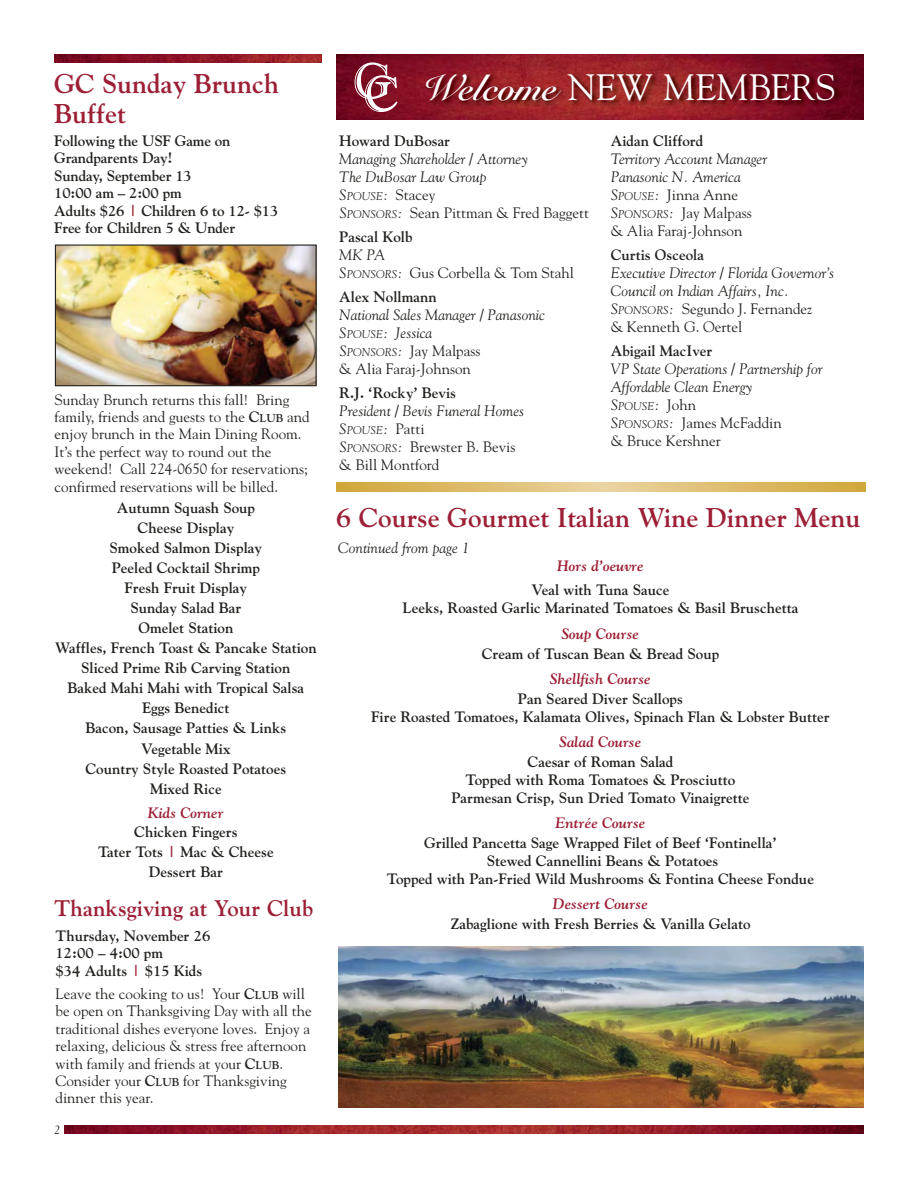
<style>
.page{position:relative;width:918px;height:1188px;background:#fff}
.page>*{position:absolute;margin:0;border:0;box-sizing:border-box;transform-origin:0 0}
.t1{font:36.6px "Goudy";color:#fff}
.t2{font:700 27px/30px "Goudy";color:#9d1f35}
.t3{font:700 22.5px "Goudy";color:#9d1f35}
.t4{font:700 15px/20.1px "Goudy";color:#20231e;text-align:center}
.t5{font:15px/17.4px "Goudy";color:#20231e}
.t6{font:italic 15px/18px "Goudy";color:#20231e}
.t7{font:italic 700 15px "Goudy";color:#9d1f35}
.t8{font:italic 12px "Goudy";color:#20231e}
.t9{font:italic 11.25px "Goudy";color:#20231e}
.s1{color:#9d1f35}
.s2{font-weight:700}
.s3{font-weight:700;font-size:11.25px}
.s4{font-family:"Goudy Handtooled BT";font-size:50.1px}
.s5{font-family:"Snell Roundhand Bold Script"}
.s6{font-size:11.25px}
.s7{font-style:normal}
.s8{font-style:italic}
.s9{font-style:italic;font-size:11.25px}
.s10{font-size:15px}
.s11{font-style:normal;font-size:15px}
</style>
<div class="page">
<img style="left:64px;top:1126px;width:800px;height:8px">
<img style="left:54px;top:54px;width:268px;height:8px">
<img style="left:336px;top:54px;width:528px;height:65px">
<img style="left:396px;top:63px;width:468px;height:57px">
<svg style="left:337px;top:482px;width:528px;height:9px;background:#debc6d"></svg>
<img style="left:57px;top:247px;width:258px;height:137px">
<div style="left:55px;top:245px;width:262px;height:141px;border:1px solid #20231e"></div>
<img style="left:339px;top:946px;width:525px;height:162px">
<h2 class="t2" style="left:54px;top:70px;width:227px">GC Sunday Brunch<br>Buffet</h2>
<p class="t4" style="left:54px;top:133px;width:226px;line-height:17.4px;text-align:left">Following the USF Game on<br>Grandparents Day!<br>Sunday, September 13<br>10:00 am – 2:00 pm<br>Adults $26 <span class="s1">|</span> Children 6 to 12- $13<br>Free for Children 5 &amp; Under</p>
<p class="t5" style="left:55px;top:392px;width:257px">Sunday Brunch returns this fall! Bring family, friends and guests to the <span class="s2">C</span><span class="s3">LUB</span> and enjoy brunch in the Main Dining Room.<br>It’s the perfect way to round out the weekend! Call 224-0650 for reservations; confirmed reservations will be billed.</p>
<p class="t4" style="left:55px;top:499px;width:263px">Autumn Squash Soup<br>Cheese Display<br>Smoked Salmon Display<br>Peeled Cocktail Shrimp<br>Fresh Fruit Display<br>Sunday Salad Bar<br>Omelet Station<br>Waffles, French Toast &amp; Pancake Station<br>Sliced Prime Rib Carving Station<br>Baked Mahi Mahi with Tropical Salsa<br>Eggs Benedict<br>Bacon, Sausage Patties &amp; Links<br>Vegetable Mix<br>Country Style Roasted Potatoes<br>Mixed Rice</p>
<p class="t7" style="left:148px;top:807px;width:77px">Kids Corner</p>
<p class="t4" style="left:98px;top:823px;width:177px">Chicken Fingers<br>Tater Tots <span class="s1">|</span> Mac &amp; Cheese<br>Dessert Bar</p>
<h3 class="t3" style="left:54px;top:899px;width:260px">Thanksgiving at Your Club</h3>
<p class="t4" style="left:56px;top:928px;width:156px;line-height:17.4px;text-align:left">Thursday, November 26<br>12:00 – 4:00 pm<br>$34 Adults <span class="s1">|</span> $15 Kids</p>
<p class="t5" style="left:56px;top:986px;width:258px">Leave the cooking to us! Your <span class="s2">C</span><span class="s3">LUB</span> will be open on Thanksgiving Day with all the traditional dishes everyone loves. Enjoy a relaxing, delicious &amp; stress free afternoon with family and friends at your <span class="s2">C</span><span class="s3">LUB</span>.<br>Consider your <span class="s2">C</span><span class="s3">LUB</span> for Thanksgiving dinner this year.</p>
<p class="t8" style="left:54px;top:1125px;width:7px">2</p>
<h1 class="t1" style="left:353px;top:72px;width:484px"><span class="s4">GC</span> <span class="s5">Welcome</span> NEW MEMBERS</h1>
<p class="t4" style="left:339px;top:132px;width:112px">Howard DuBosar</p>
<p class="t6" style="left:339px;top:151px;width:251px">Managing Shareholder / Attorney<br>The DuBosar Law Group<br>S<span class="s6">POUSE</span>: <span class="s7">Stacey<br></span>S<span class="s6">PONSORS</span>: <span class="s7">Sean Pittman &amp; Fred Baggett</span></p>
<p class="t4" style="left:339px;top:228px;width:75px">Pascal Kolb</p>
<p class="t5" style="left:339px;top:247px;width:236px;line-height:18px"><span class="s8">MK PA<br>S</span><span class="s9">PONSORS</span><span class="s8">:</span> Gus Corbella &amp; Tom Stahl</p>
<p class="t4" style="left:339px;top:288px;width:99px">Alex Nollmann</p>
<p class="t6" style="left:339px;top:307px;width:207px">National Sales Manager / Panasonic<br>S<span class="s6">POUSE</span>: Jessica<br>S<span class="s6">PONSORS</span>: <span class="s7">Jay Malpass<br>&amp; Alia Faraj-Johnson</span></p>
<p class="t4" style="left:339px;top:384px;width:118px">R.J. ‘Rocky’ Bevis</p>
<p class="t6" style="left:339px;top:403px;width:186px">President / Bevis Funeral Homes</p>
<p class="t9" style="left:339px;top:426px;width:87px"><span class="s10">S</span>POUSE<span class="s10">:</span> <span class="s11">Patti</span></p>
<p class="t5" style="left:339px;top:439px;width:178px;line-height:18px"><span class="s8">S</span><span class="s9">PONSORS</span><span class="s8">:</span> Brewster B. Bevis &amp; Bill Montford</p>
<p class="t4" style="left:611px;top:132px;width:94px">Aidan Clifford</p>
<p class="t6" style="left:611px;top:151px;width:158px">Territory Account Manager<br>Panasonic N. America<br>S<span class="s6">POUSE</span>: <span class="s7">Jinna Anne<br></span>S<span class="s6">PONSORS</span>: <span class="s7">Jay Malpass &amp; Alia Faraj-Johnson</span></p>
<p class="t4" style="left:611px;top:246px;width:95px">Curtis Osceola</p>
<p class="t6" style="left:611px;top:265px;width:225px">Executive Director / Florida Governor’s<br>Council on Indian Affairs, Inc.<br>S<span class="s6">PONSORS</span>: <span class="s7">Segundo J. Fernandez<br>&amp; Kenneth G. Oertel</span></p>
<p class="t4" style="left:611px;top:342px;width:103px">Abigail MacIver</p>
<p class="t6" style="left:611px;top:361px;width:214px">VP State Operations / Partnership for<br>Affordable Clean Energy</p>
<p class="t9" style="left:611px;top:402px;width:87px"><span class="s10">S</span>POUSE<span class="s10">:</span> <span class="s11">John</span></p>
<p class="t5" style="left:611px;top:415px;width:173px;line-height:18px"><span class="s8">S</span><span class="s9">PONSORS</span><span class="s8">:</span> James McFaddin &amp; Bruce Kershner</p>
<h2 class="t2" style="left:336px;top:504px;width:526px">6 Course Gourmet Italian Wine Dinner Menu</h2>
<p class="t6" style="left:338px;top:540px;width:133px">Continued from page 1</p>
<p class="t7" style="left:557px;top:561px;width:88px">Hors d’oeuvre</p>
<p class="t4" style="left:403px;top:582px;width:397px;line-height:18px">Veal with Tuna Sauce<br>Leeks, Roasted Garlic Marinated Tomatoes &amp; Basil Bruschetta</p>
<p class="t7" style="left:562px;top:628px;width:79px">Soup Course</p>
<p class="t4" style="left:482px;top:644px;width:239px">Cream of Tuscan Bean &amp; Bread Soup</p>
<p class="t7" style="left:550px;top:673px;width:102px">Shellfish Course</p>
<p class="t4" style="left:371px;top:691px;width:460px;line-height:18px">Pan Seared Diver Scallops<br>Fire Roasted Tomatoes, Kalamata Olives, Spinach Flan &amp; Lobster Butter</p>
<p class="t7" style="left:560px;top:736px;width:83px">Salad Course</p>
<p class="t4" style="left:451px;top:754px;width:300px;line-height:18px">Caesar of Roman Salad<br>Topped with Roma Tomatoes &amp; Prosciutto<br>Parmesan Crisp, Sun Dried Tomato Vinaigrette</p>
<p class="t7" style="left:556px;top:817px;width:91px">Entrée Course</p>
<p class="t4" style="left:387px;top:835px;width:429px;line-height:18px">Grilled Pancetta Sage Wrapped Filet of Beef ‘Fontinella’<br>Stewed Cannellini Beans &amp; Potatoes<br>Topped with Pan-Fried Wild Mushrooms &amp; Fontina Cheese Fondue</p>
<p class="t7" style="left:553px;top:899px;width:96px">Dessert Course</p>
<p class="t4" style="left:450px;top:915px;width:302px">Zabaglione with Fresh Berries &amp; Vanilla Gelato</p>
</div>
